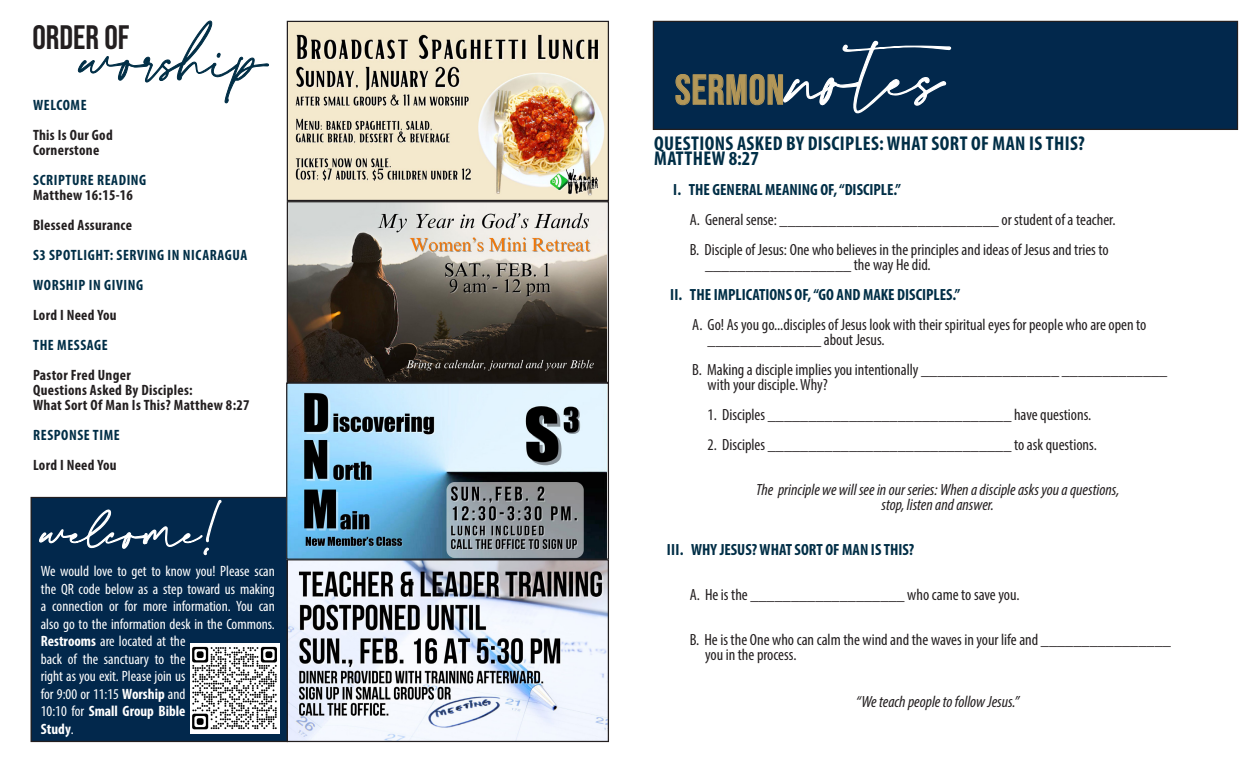
<style>
.page{position:relative;width:1260px;height:765px;background:#fff}
.page>*{position:absolute;margin:0;border:0;box-sizing:border-box;transform-origin:0 0}
.t1{font:120px "Collection Free";color:#fff}
.t2{font:90px "Collection Free";letter-spacing:-.01em;color:#002e46}
.t3{font:70px "Collection Free";letter-spacing:-.01em;color:#fff}
.t4{font:42px "Bebas Neue";letter-spacing:.02em;color:#b39758}
.t5{font:33.75px "Bebas Neue";color:#231f20}
.t6{font:700 condensed 20px "Myriad Pro";letter-spacing:.02em;color:#002e46}
.t7{font:condensed 16.25px "Myriad Pro";color:#231f20}
.t8{font:italic condensed 16.25px "Myriad Pro";color:#231f20}
.t9{font:700 condensed 16.25px "Myriad Pro";color:#002e46}
.t10{font:condensed 15px/17.5px "Myriad Pro";color:#fff}
.t11{font:700 condensed 15px "Myriad Pro";letter-spacing:.02em;color:#231f20}
.t12{font:700 condensed 15px "Myriad Pro";letter-spacing:.04em;color:#002e46}
.s1{font-weight:700}
</style>
<div class="page">
<div style="left:31px;top:498px;width:256px;height:243px;background:#02284c"></div>
<div style="left:31px;top:497px;width:257px;height:245px;border:1px solid #231f20"></div>
<svg style="left:77px;top:20px;width:192px;height:84px"></svg>
<div style="left:653px;top:21px;width:585px;height:108px;background:#02284c"></div>
<div style="left:653px;top:21px;width:585px;height:109px;border:1px solid #231f20"></div>
<svg style="left:675px;top:40px;width:277px;height:74px"></svg>
<svg style="left:38px;top:496px;width:185px;height:60px"></svg>
<img style="left:289px;top:561px;width:318px;height:179px">
<div style="left:287px;top:559px;width:322px;height:183px;border:1px solid #231f20"></div>
<img style="left:289px;top:23px;width:318px;height:176px">
<div style="left:287px;top:21px;width:322px;height:180px;border:1px solid #231f20"></div>
<img style="left:289px;top:203px;width:317px;height:178px">
<div style="left:287px;top:201px;width:322px;height:182px;border:1px solid #231f20"></div>
<img style="left:190px;top:644px;width:90px;height:90px">
<svg style="left:288px;top:384px;width:319px;height:174px;background:#84a1b2"></svg>
<div style="left:286px;top:382px;width:323px;height:178px;border:1px solid #231f20"></div>
<p class="t2" style="left:80px;top:10px;width:189px">worship</p>
<p class="t5" style="left:32px;top:18px;width:99px">ORDER OF</p>
<p class="t12" style="left:33px;top:96px;width:55px">WELCOME</p>
<p class="t11" style="left:33px;top:126px;width:81px">This Is Our God</p>
<p class="t11" style="left:33px;top:141px;width:68px">Cornerstone</p>
<p class="t12" style="left:33px;top:171px;width:115px">SCRIPTURE READING</p>
<p class="t11" style="left:33px;top:186px;width:102px">Matthew 16:15-16</p>
<p class="t11" style="left:33px;top:216px;width:101px">Blessed Assurance</p>
<p class="t12" style="left:33px;top:246px;width:216px">S3 SPOTLIGHT: SERVING IN NICARAGUA</p>
<p class="t12" style="left:33px;top:276px;width:112px">WORSHIP IN GIVING</p>
<p class="t11" style="left:33px;top:306px;width:85px">Lord I Need You</p>
<p class="t12" style="left:33px;top:336px;width:76px">THE MESSAGE</p>
<p class="t11" style="left:33px;top:366px;width:99px">Pastor Fred Unger</p>
<p class="t11" style="left:33px;top:381px;width:161px">Questions Asked By Disciples:</p>
<p class="t11" style="left:33px;top:396px;width:218px">What Sort Of Man Is This? Matthew 8:27</p>
<p class="t12" style="left:33px;top:426px;width:88px">RESPONSE TIME</p>
<p class="t11" style="left:33px;top:456px;width:85px">Lord I Need You</p>
<p class="t3" style="left:41px;top:494px;width:185px">welcome!</p>
<p class="t10" style="left:41px;top:563px;width:236px">We would love to get to know you! Please scan the QR code below as a step toward us making a connection or for more information. You can also go to the information desk in the Commons.<br><span class="s1">Restrooms</span> are located at the<br>back of the sanctuary to the<br>right as you exit. Please join us<br>for 9:00 or 11:15 <span class="s1">Worship</span> and<br>10:10 for <span class="s1">Small Group Bible<br>Study</span>.</p>
<p class="t1" style="left:793px;top:11px;width:174px">notes</p>
<p class="t4" style="left:675px;top:66px;width:111px">SERMON</p>
<p class="t6" style="left:654px;top:130px;width:432px">QUESTIONS ASKED BY DISCIPLES: WHAT SORT OF MAN IS THIS?</p>
<p class="t6" style="left:654px;top:145px;width:106px">MATTHEW 8:27</p>
<p class="t9" style="left:673px;top:179px;width:229px">I. THE GENERAL MEANING OF, “DISCIPLE.”</p>
<p class="t7" style="left:690px;top:209px;width:427px">A. General sense: ___________________________ or student of a teacher.</p>
<p class="t7" style="left:690px;top:239px;width:421px">B. Disciple of Jesus: One who believes in the principles and ideas of Jesus and tries to</p>
<p class="t7" style="left:705px;top:254px;width:227px">__________________ the way He did.</p>
<p class="t9" style="left:670px;top:284px;width:292px">II. THE IMPLICATIONS OF, “GO AND MAKE DISCIPLES.”</p>
<p class="t7" style="left:692px;top:314px;width:456px">A. Go! As you go...disciples of Jesus look with their spiritual eyes for people who are open to</p>
<p class="t7" style="left:708px;top:329px;width:179px">______________ about Jesus.</p>
<p class="t7" style="left:692px;top:359px;width:477px">B. Making a disciple implies you intentionally _________________ _____________</p>
<p class="t7" style="left:708px;top:374px;width:122px">with your disciple. Why?</p>
<p class="t7" style="left:708px;top:404px;width:385px">1. Disciples ______________________________ have questions.</p>
<p class="t7" style="left:708px;top:434px;width:391px">2. Disciples ______________________________ to ask questions.</p>
<p class="t8" style="left:756px;top:479px;width:365px">The principle we will see in our series: When a disciple asks you a questions,</p>
<p class="t8" style="left:881px;top:494px;width:114px">stop, listen and answer.</p>
<p class="t9" style="left:667px;top:539px;width:249px">III. WHY JESUS? WHAT SORT OF MAN IS THIS?</p>
<p class="t7" style="left:690px;top:584px;width:331px">A. He is the ___________________ who came to save you.</p>
<p class="t7" style="left:690px;top:629px;width:483px">B. He is the One who can calm the wind and the waves in your life and ________________</p>
<p class="t7" style="left:705px;top:644px;width:93px">you in the process.</p>
<p class="t8" style="left:856px;top:692px;width:164px">“We teach people to follow Jesus.”</p>
</div>
